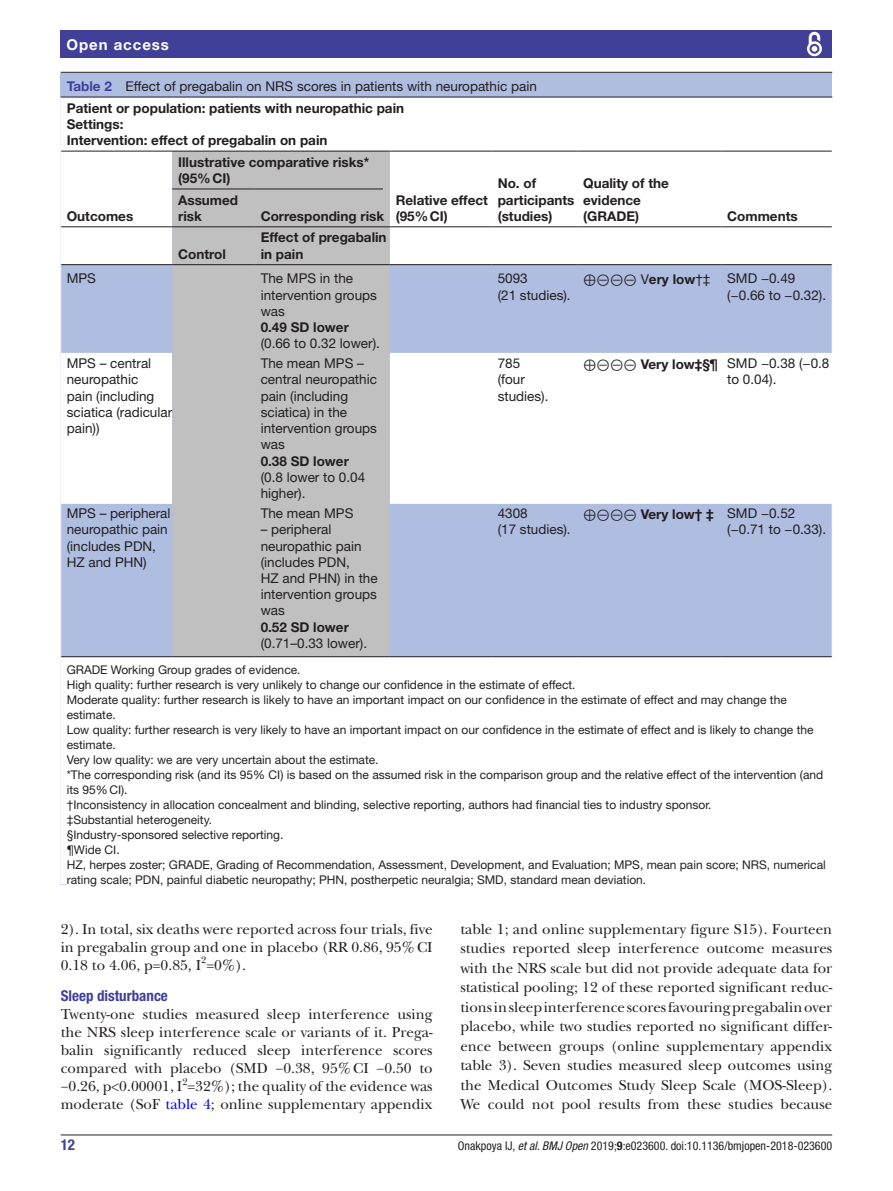
<style>
.page{position:relative;width:893px;height:1191px;background:#fff}
.page>*{position:absolute;margin:0;border:0;box-sizing:border-box;transform-origin:0 0}
.t1{font:15px/19.5px "New Baskerville";color:#231f20;text-align:justify}
.t2{font:700 condensed 15px "Helvetica Neue LT Std";color:#414099}
.t3{font:700 15px "Helvetica Neue LT Std";letter-spacing:.065em;color:#fff}
.t4{font:13.5px/16.2px "Helvetica Neue LT Std";color:#231f20}
.t5{font:700 13.5px/16.2px "Helvetica Neue LT Std";color:#231f20}
.t6{font:12px/15px "Helvetica Neue LT Std";color:#231f20}
.t7{font:condensed 12px "Helvetica Neue LT Std";color:#231f20}
.t8{font:9.9px "New Baskerville";color:#231f20}
.s1{font-weight:700;color:#414099}
.s2{font-weight:700}
.s3{font-family:"Cambria"}
.s4{color:#00f}
.s5{font-style:italic}
</style>
<div class="page">
<hr style="left:61px;top:1134px;width:771px;height:1px;background:#231f20">
<div style="left:61px;top:31px;width:771px;height:27px;background:#414099"></div>
<svg style="left:807px;top:31px;width:15px;height:26px"></svg>
<div style="left:61px;top:73px;width:771px;height:811px;background:#afbde1"></div>
<hr style="left:61px;top:72px;width:771px;height:1px;background:#231f20">
<div style="left:61px;top:98px;width:771px;height:786px;background:#fff"></div>
<div style="left:172px;top:152px;width:218px;height:112px;background:#c0c0c0"></div>
<svg style="left:61px;top:265px;width:771px;height:391px"></svg>
<hr style="left:61px;top:97px;width:111px;height:1px;background:#231f20">
<hr style="left:172px;top:97px;width:83px;height:1px;background:#231f20">
<hr style="left:255px;top:97px;width:135px;height:1px;background:#231f20">
<hr style="left:390px;top:97px;width:102px;height:1px;background:#231f20">
<hr style="left:492px;top:97px;width:85px;height:1px;background:#231f20">
<hr style="left:577px;top:97px;width:144px;height:1px;background:#231f20">
<hr style="left:721px;top:97px;width:111px;height:1px;background:#231f20">
<hr style="left:61px;top:151px;width:111px;height:1px;background:#231f20">
<hr style="left:172px;top:151px;width:83px;height:1px;background:#231f20">
<hr style="left:255px;top:151px;width:135px;height:1px;background:#231f20">
<hr style="left:390px;top:151px;width:102px;height:1px;background:#231f20">
<hr style="left:492px;top:151px;width:85px;height:1px;background:#231f20">
<hr style="left:577px;top:151px;width:144px;height:1px;background:#231f20">
<hr style="left:721px;top:151px;width:111px;height:1px;background:#231f20">
<hr style="left:172px;top:189px;width:83px;height:1px;background:#231f20">
<hr style="left:255px;top:189px;width:135px;height:1px;background:#231f20">
<hr style="left:61px;top:226px;width:111px;height:1px;background:#231f20">
<hr style="left:61px;top:264px;width:111px;height:1px;background:#231f20">
<hr style="left:172px;top:226px;width:83px;height:1px;background:#231f20">
<hr style="left:172px;top:264px;width:83px;height:1px;background:#231f20">
<hr style="left:255px;top:226px;width:135px;height:1px;background:#231f20">
<hr style="left:255px;top:264px;width:135px;height:1px;background:#231f20">
<hr style="left:390px;top:226px;width:102px;height:1px;background:#231f20">
<hr style="left:390px;top:264px;width:102px;height:1px;background:#231f20">
<hr style="left:492px;top:226px;width:85px;height:1px;background:#231f20">
<hr style="left:492px;top:264px;width:85px;height:1px;background:#231f20">
<hr style="left:577px;top:226px;width:144px;height:1px;background:#231f20">
<hr style="left:577px;top:264px;width:144px;height:1px;background:#231f20">
<hr style="left:721px;top:226px;width:111px;height:1px;background:#231f20">
<hr style="left:721px;top:264px;width:111px;height:1px;background:#231f20">
<hr style="left:172px;top:656px;width:83px;height:1px;background:#231f20">
<hr style="left:255px;top:656px;width:135px;height:1px;background:#231f20">
<hr style="left:390px;top:656px;width:102px;height:1px;background:#231f20">
<hr style="left:492px;top:656px;width:85px;height:1px;background:#231f20">
<hr style="left:577px;top:656px;width:144px;height:1px;background:#231f20">
<hr style="left:61px;top:656px;width:111px;height:1px;background:#231f20">
<hr style="left:721px;top:656px;width:111px;height:1px;background:#231f20">
<hr style="left:67px;top:673px;width:765px;height:2px;background:#fff">
<hr style="left:67px;top:688px;width:765px;height:2px;background:#fff">
<hr style="left:67px;top:718px;width:765px;height:2px;background:#fff">
<hr style="left:67px;top:748px;width:765px;height:2px;background:#fff">
<hr style="left:67px;top:763px;width:765px;height:2px;background:#fff">
<hr style="left:67px;top:793px;width:765px;height:2px;background:#fff">
<hr style="left:67px;top:808px;width:765px;height:2px;background:#fff">
<hr style="left:67px;top:823px;width:765px;height:2px;background:#fff">
<hr style="left:67px;top:838px;width:765px;height:2px;background:#fff">
<hr style="left:67px;top:853px;width:765px;height:2px;background:#fff">
<hr style="left:67px;top:883px;width:765px;height:2px;background:#fff">
<svg style="left:384px;top:187px;width:6px;height:4px"></svg>
<p class="t3" style="left:66px;top:35px;width:104px">Open access</p>
<p class="t4" style="left:67px;top:75px;width:472px;line-height:22px"><span class="s1">Table 2</span> Effect of pregabalin on NRS scores in patients with neuropathic pain<br><span class="s2">Patient or population: patients with neuropathic pain</span></p>
<p class="t5" style="left:67px;top:116px;width:262px">Settings:<br>Intervention: effect of pregabalin on pain</p>
<p class="t5" style="left:67px;top:208px;width:68px">Outcomes</p>
<p class="t5" style="left:178px;top:153px;width:193px">Illustrative comparative risks* (95%CI)</p>
<p class="t5" style="left:178px;top:191px;width:61px">Assumed risk</p>
<p class="t5" style="left:178px;top:245px;width:49px">Control</p>
<p class="t5" style="left:261px;top:208px;width:125px">Corresponding risk</p>
<p class="t5" style="left:261px;top:229px;width:127px">Effect of pregabalin in pain</p>
<p class="t5" style="left:396px;top:191px;width:94px">Relative effect (95%CI)</p>
<p class="t5" style="left:498px;top:175px;width:78px">No. of participants (studies)</p>
<p class="t5" style="left:583px;top:175px;width:87px">Quality of the evidence (GRADE)</p>
<p class="t5" style="left:727px;top:208px;width:72px">Comments</p>
<p class="t4" style="left:67px;top:270px;width:31px">MPS</p>
<p class="t4" style="left:261px;top:270px;width:118px">The MPS in the intervention groups was</p>
<p class="t5" style="left:261px;top:319px;width:90px">0.49 SD lower</p>
<p class="t4" style="left:261px;top:335px;width:121px">(0.66 to 0.32 lower).</p>
<p class="t4" style="left:67px;top:355px;width:107px">MPS – central neuropathic<br>pain (including sciatica (radicular pain))</p>
<p class="t4" style="left:261px;top:355px;width:118px">The mean MPS – central neuropathic pain (including sciatica) in the intervention groups was</p>
<p class="t5" style="left:261px;top:452px;width:90px">0.38 SD lower</p>
<p class="t4" style="left:261px;top:468px;width:106px">(0.8 lower to 0.04 higher).</p>
<p class="t4" style="left:67px;top:505px;width:105px">MPS – peripheral neuropathic pain (includes PDN,<br>HZ and PHN)</p>
<p class="t4" style="left:261px;top:505px;width:94px">The mean MPS</p>
<p class="t4" style="left:261px;top:521px;width:119px">– peripheral neuropathic pain (includes PDN,<br>HZ and PHN) in the intervention groups was</p>
<p class="t5" style="left:261px;top:618px;width:90px">0.52 SD lower</p>
<p class="t4" style="left:261px;top:634px;width:108px">(0.71–0.33 lower).</p>
<p class="t4" style="left:498px;top:270px;width:75px">5093<br>(21 studies).</p>
<p class="t4" style="left:727px;top:270px;width:100px;text-indent:-144px"><span class="s3">⊕⊝⊝⊝</span> V<span class="s2">ery low</span>†‡ SMD −0.49 (−0.66 to −0.32).</p>
<p class="t4" style="left:498px;top:355px;width:52px">785 (four studies).</p>
<p class="t4" style="left:727px;top:355px;width:104px;text-indent:-144px"><span class="s3">⊕⊝⊝⊝</span> <span class="s2">Very low‡§¶</span> SMD −0.38 (−0.8 to 0.04).</p>
<p class="t4" style="left:498px;top:505px;width:75px">4308<br>(17 studies).</p>
<p class="t4" style="left:727px;top:506px;width:100px;line-height:15.3px;text-indent:-144px"><span class="s3">⊕⊝⊝⊝</span> <span class="s2">Very low† ‡</span> SMD −0.52 (−0.71 to −0.33).</p>
<p class="t6" style="left:67px;top:662px;width:761px">GRADE Working Group grades of evidence.<br>High quality: further research is very unlikely to change our confidence in the estimate of effect.<br>Moderate quality: further research is likely to have an important impact on our confidence in the estimate of effect and may change the estimate.<br>Low quality: further research is very likely to have an important impact on our confidence in the estimate of effect and is likely to change the estimate.<br>Very low quality: we are very uncertain about the estimate.<br>*The corresponding risk (and its 95% CI) is based on the assumed risk in the comparison group and the relative effect of the intervention (and its 95%CI).<br>†Inconsistency in allocation concealment and blinding, selective reporting, authors had financial ties to industry sponsor.<br>‡Substantial heterogeneity.<br>§Industry-sponsored selective reporting.<br>¶Wide CI.<br>HZ, herpes zoster; GRADE, Grading of Recommendation, Assessment, Development, and Evaluation; MPS, mean pain score; NRS, numerical rating scale; PDN, painful diabetic neuropathy; PHN, postherpetic neuralgia; SMD, standard mean deviation.</p>
<p class="t1" style="left:61px;top:920px;width:373px;line-height:18px">2). In total, six deaths were reported across four trials, five in pregabalin group and one in placebo (RR 0.86, 95%CI 0.18 to 4.06, p=0.85, I =0%).</p>
<p class="t8" style="left:201px;top:954px;width:7px">2</p>
<p class="t2" style="left:61px;top:987px;width:109px">Sleep disturbance</p>
<p class="t1" style="left:61px;top:1005px;width:373px;line-height:18px">Twenty-one studies measured sleep interference using the NRS sleep interference scale or variants of it. Prega&shy;balin significantly reduced sleep interference scores compared with placebo (SMD −0.38, 95%CI −0.50 to −0.26, p&lt;0.00001, I =32%); the quality of the evidence was</p>
<p class="t8" style="left:182px;top:1075px;width:7px">2</p>
<p class="t1" style="left:61px;top:1094px;width:373px">moderate (SoF <span class="s4">table 4</span>; online supplementary appendix</p>
<p class="t1" style="left:460px;top:919px;width:373px">table 1; and online supplementary figure S15). Fourteen studies reported sleep interference outcome measures with the NRS scale but did not provide adequate data for statistical pooling; 12 of these reported significant reduc&shy;tions in sleep interference scores favouring pregabalin over placebo, while two studies reported no significant differ&shy;ence between groups (online supplementary appendix table 3). Seven studies measured sleep outcomes using the Medical Outcomes Study Sleep Scale (MOS-Sleep).<br>We could not pool results from these studies because</p>
<p class="t2" style="left:61px;top:1135px;width:16px">12</p>
<p class="t7" style="left:458px;top:1138px;width:376px">Onakpoya IJ, <span class="s5">et al</span>. <span class="s5">BMJ Open</span> 2019;<span class="s2">9</span>:e023600. doi:10.1136/bmjopen-2018-023600</p>
</div>
